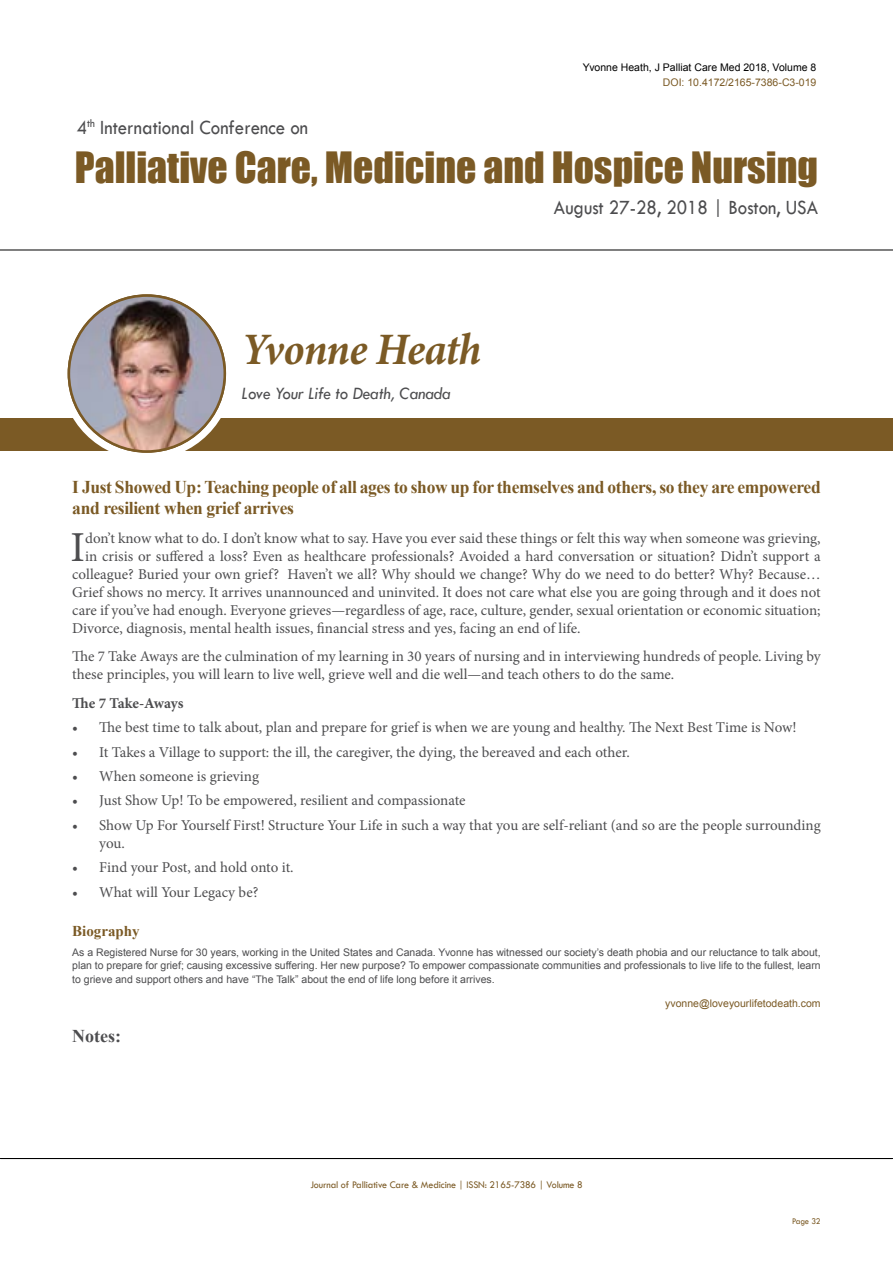
<style>
.page{position:relative;width:893px;height:1263px;background:#fff}
.page>*{position:absolute;margin:0;border:0;box-sizing:border-box;transform-origin:0 0}
.t1{font:italic 700 45px "Minion Pro";letter-spacing:-.015em;color:#7b5a25;scale:.95 1}
.t2{font:42.75px "Minion Pro";color:#4d4d4f}
.t3{font:39.6px "Impact";color:#7b5a25}
.t4{font:21px "Tw Cen";color:#4d4d4f;scale:.9 1}
.t5{font:700 18px/21px "Times New Roman";letter-spacing:-.02em;color:#7b5a25}
.t6{font:italic 18px "Tw Cen";letter-spacing:-.01em;color:#4d4d4f;scale:.95 1}
.t7{font:700 18px "Times New Roman";color:#4d4d4f}
.t8{font:15px/18px "Minion Pro";letter-spacing:-.005em;color:#4d4d4f}
.t9{font:700 15px "Minion Pro";letter-spacing:-.005em;color:#4d4d4f}
.t10{font:700 15px "Times New Roman";color:#7b5a25}
.t11{font:10.5px/13.5px "Arial";color:#4d4d4f;text-align:justify}
.t12{font:10.5px "Arial";color:#7b5a25}
.t13{font:10.5px "Tw Cen";letter-spacing:-.01em;color:#7b5a25;scale:.95 1}
.t14{font:10.5px "Arial";color:#000}
.t15{font:9px "Tw Cen";letter-spacing:-.02em;color:#7b5a25;scale:.95 1}
</style>
<div class="page">
<hr style="left:0;top:1158px;width:893px;height:1px;background:#000">
<hr style="left:0;top:250px;width:893px;height:1px;background:#000">
<div style="left:0;top:418px;width:893px;height:33px;background:#7b5a25"></div>
<svg style="left:61px;top:287px;width:172px;height:173px"></svg>
<img style="left:69px;top:296px;width:156px;height:155px;border-radius:78px">
<div style="left:68px;top:294px;width:158px;height:159px;border:3px solid #7b5a25;border-radius:50%"></div>
<p class="t14" style="left:583px;top:61px;width:235px">Yvonne Heath, J Palliat Care Med 2018, Volume 8</p>
<p class="t12" style="left:663px;top:75px;width:155px">DOI: 10.4172/2165-7386-C3-019</p>
<h3 class="t4" style="left:77px;top:115px;width:258px">4<sup>th</sup> International Conference on</h3>
<h3 class="t3" style="left:75px;top:136px;width:745px">Palliative Care, Medicine and Hospice Nursing</h3>
<h1 class="t1" style="left:242px;top:317px;width:254px">Yvonne Heath</h1>
<p class="t6" style="left:242px;top:382px;width:222px">Love Your Life to Death, Canada</p>
<h3 class="t4" style="left:554px;top:195px;width:295px">August 27-28, 2018 | Boston, USA</h3>
<p class="t5" style="left:72px;top:476px;width:750px">I Just Showed Up: Teaching people of all ages to show up for themselves and others, so they are empowered and resilient when grief arrives</p>
<h2 class="t2" style="left:71px;top:518px;width:16px">I</h2>
<p class="t8" style="left:85px;top:529px;width:737px">don’t know what to do. I don’t know what to say. Have you ever said these things or felt this way when someone was grieving,</p>
<p class="t8" style="left:85px;top:547px;width:737px">in crisis or suffered a loss? Even as healthcare professionals? Avoided a hard conversation or situation? Didn’t support a</p>
<p class="t8" style="left:72px;top:565px;width:750px">colleague? Buried your own grief? Haven’t we all? Why should we change? Why do we need to do better? Why? Because…</p>
<p class="t8" style="left:72px;top:583px;width:750px">Grief shows no mercy. It arrives unannounced and uninvited. It does not care what else you are going through and it does not</p>
<p class="t8" style="left:72px;top:601px;width:750px">care if you’ve had enough. Everyone grieves—regardless of age, race, culture, gender, sexual orientation or economic situation;</p>
<p class="t8" style="left:72px;top:619px;width:510px">Divorce, diagnosis, mental health issues, financial stress and yes, facing an end of life.</p>
<p class="t8" style="left:72px;top:647px;width:750px">The 7 Take Aways are the culmination of my learning in 30 years of nursing and in interviewing hundreds of people. Living by these principles, you will learn to live well, grieve well and die well—and teach others to do the same.</p>
<p class="t9" style="left:72px;top:692px;width:113px">The 7 Take-Aways</p>
<p class="t8" style="left:72px;top:718px;width:726px">• The best time to talk about, plan and prepare for grief is when we are young and healthy. The Next Best Time is Now!</p>
<p class="t8" style="left:72px;top:743px;width:559px">• It Takes a Village to support: the ill, the caregiver, the dying, the bereaved and each other.</p>
<p class="t8" style="left:72px;top:767px;width:188px">• When someone is grieving</p>
<p class="t8" style="left:72px;top:792px;width:395px">• Just Show Up! To be empowered, resilient and compassionate</p>
<p class="t8" style="left:99px;top:816px;width:723px;text-indent:-27px">• Show Up For Yourself First! Structure Your Life in such a way that you are self-reliant (and so are the people surrounding you.</p>
<p class="t8" style="left:72px;top:858px;width:223px">• Find your Post, and hold onto it.</p>
<p class="t8" style="left:72px;top:883px;width:188px">• What will Your Legacy be?</p>
<p class="t10" style="left:72px;top:920px;width:69px">Biography</p>
<p class="t11" style="left:72px;top:945px;width:750px">As a Registered Nurse for 30 years, working in the United States and Canada. Yvonne has witnessed our society’s death phobia and our reluctance to talk about, plan to prepare for grief; causing excessive suffering. Her new purpose? To empower compassionate communities and professionals to live life to the fullest, learn to grieve and support others and have “The Talk” about the end of life long before it arrives.</p>
<p class="t12" style="left:665px;top:996px;width:157px">yvonne@loveyourlifetodeath.com</p>
<p class="t7" style="left:72px;top:1024px;width:50px">Notes:</p>
<p class="t13" style="left:310px;top:1179px;width:288px">Journal of Palliative Care &amp; Medicine | ISSN: 2165-7386 | Volume 8</p>
<p class="t15" style="left:792px;top:1215px;width:32px">Page 32</p>
</div>
